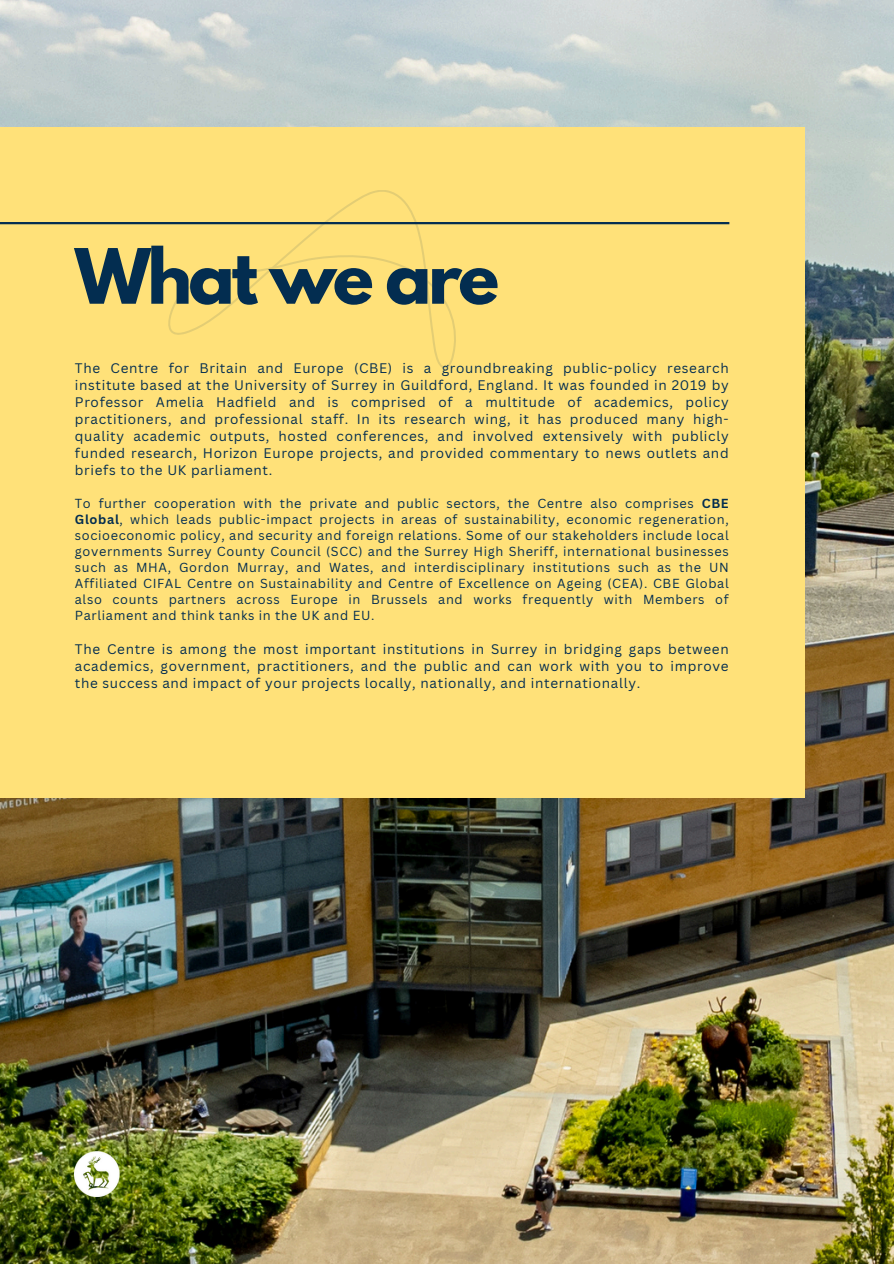
<style>
.page{position:relative;width:894px;height:1264px;background:#fff}
.page>*{position:absolute;margin:0;border:0;box-sizing:border-box;transform-origin:0 0}
.t1{font:700 67.5px "League Spartan";letter-spacing:-.05em;color:#032d50}
.t2{font:13.5px/17px "Canva Sans";letter-spacing:.05em;color:#032d50;text-align:justify}
.t3{font:12.75px/15.9px "Canva Sans";letter-spacing:.05em;color:#032d50;text-align:justify}
.s1{font-weight:700}
</style>
<div class="page">
<img style="left:0;top:0;width:893px;height:1263px">
<div style="left:0;top:128px;width:803px;height:670px;background:#ffe179"></div>
<hr style="left:0;top:222px;width:729px;height:2px;background:#032d50">
<img style="left:75px;top:1137px;width:52px;height:73px">
<svg style="left:162px;top:190px;width:296px;height:178px"></svg>
<p class="t1" style="left:75px;top:243px;width:425px">What we are</p>
<p class="t2" style="left:75px;top:359px;width:655px">The Centre for Britain and Europe (CBE) is a groundbreaking public-policy research institute based at the University of Surrey in Guildford, England. It was founded in 2019 by Professor Amelia Hadfield and is comprised of a multitude of academics, policy practitioners, and professional staff. In its research wing, it has produced many high&shy;quality academic outputs, hosted conferences, and involved extensively with publicly funded research, Horizon Europe projects, and provided commentary to news outlets and briefs to the UK parliament.</p>
<h1 class="t3" style="left:75px;top:495px;width:655px">To further cooperation with the private and public sectors, the Centre also comprises <span class="s1">CBE Global</span>, which leads public-impact projects in areas of sustainability, economic regeneration, socioeconomic policy, and security and foreign relations. Some of our stakeholders include local governments Surrey County Council (SCC) and the Surrey High Sheriff, international businesses such as MHA, Gordon Murray, and Wates, and interdisciplinary institutions such as the UN Affiliated CIFAL Centre on Sustainability and Centre of Excellence on Ageing (CEA). CBE Global also counts partners across Europe in Brussels and works frequently with Members of Parliament and think tanks in the UK and EU.</h1>
<p class="t2" style="left:75px;top:640px;width:655px">The Centre is among the most important institutions in Surrey in bridging gaps between academics, government, practitioners, and the public and can work with you to improve the success and impact of your projects locally, nationally, and internationally.</p>
</div>
